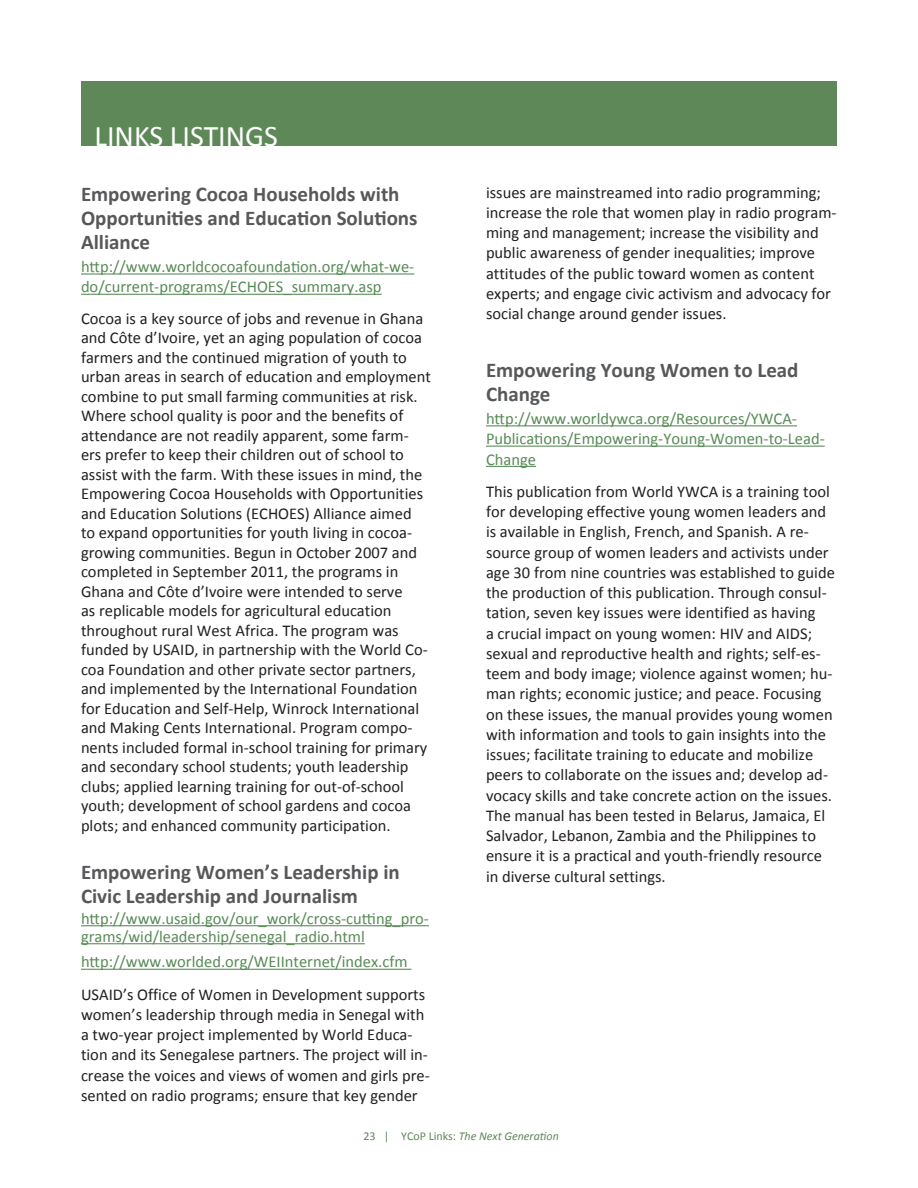
<style>
.page{position:relative;width:918px;height:1188px;background:#fff}
.page>*{position:absolute;margin:0;border:0;box-sizing:border-box;transform-origin:0 0}
.t1{font:30px "Calibri";color:#fff}
.t2{font:700 21px/24px "Calibri";color:#57585a}
.Body_Copy_2_copy{font:16.5px/20.2px "Calibri";color:#231f20}
.t3{font:16.5px/20.2px "Calibri";color:#588b57}
.t4{font:italic 12px "Calibri";color:#5f8858}
.s1{font-style:normal;color:#5b8a58}
.s2{font-style:normal}
</style>
<div class="page">
<div style="left:81px;top:81px;width:756px;height:65px;background:#5f8858"></div>
<hr style="left:81px;top:273px;width:333px;height:2px;background:#588b57">
<hr style="left:81px;top:294px;width:301px;height:1px;background:#588b57">
<hr style="left:81px;top:925px;width:348px;height:1px;background:#588b57">
<hr style="left:81px;top:943px;width:284px;height:1px;background:#588b57">
<hr style="left:81px;top:969px;width:330px;height:1px;background:#588b57">
<hr style="left:486px;top:425px;width:311px;height:1px;background:#588b57">
<hr style="left:486px;top:446px;width:339px;height:1px;background:#588b57">
<hr style="left:486px;top:466px;width:50px;height:1px;background:#588b57">
<h1 class="t1" style="left:94px;top:117px;width:185px">LINKS LISTINGS</h1>
<p class="t2" style="left:81px;top:182px;width:338px">Empowering Cocoa Households with<br>Opportunities and Education Solutions<br>Alliance</p>
<p class="t3" style="left:81px;top:257px;width:335px">http://www.worldcocoafoundation.org/what-we&shy;do/current-programs/ECHOES_summary.asp</p>
<p class="Body_Copy_2_copy" style="left:81px;top:309px;width:352px;line-height:19.5px">Cocoa is a key source of jobs and revenue in Ghana and Côte d’Ivoire, yet an aging population of cocoa farmers and the continued migration of youth to urban areas in search of education and employment combine to put small farming communities at risk.<br>Where school quality is poor and the benefits of attendance are not readily apparent, some farm&shy;ers prefer to keep their children out of school to assist with the farm. With these issues in mind, the Empowering Cocoa Households with Opportunities and Education Solutions (ECHOES) Alliance aimed<br>to expand opportunities for youth living in cocoa&shy;growing communities. Begun in October 2007 and completed in September 2011, the programs in Ghana and Côte d’Ivoire were intended to serve<br>as replicable models for agricultural education throughout rural West Africa. The program was funded by USAID, in partnership with the World Co&shy;coa Foundation and other private sector partners, and implemented by the International Foundation for Education and Self-Help, Winrock International and Making Cents International. Program compo&shy;nents included formal in-school training for primary and secondary school students; youth leadership clubs; applied learning training for out-of-school youth; development of school gardens and cocoa plots; and enhanced community participation.</p>
<p class="t2" style="left:81px;top:860px;width:320px">Empowering Women’s Leadership in<br>Civic Leadership and Journalism</p>
<p class="t3" style="left:81px;top:909px;width:349px;line-height:18px">http://www.usaid.gov/our_work/cross-cutting_pro&shy;grams/wid/leadership/senegal_radio.html</p>
<p class="t3" style="left:81px;top:952px;width:328px">http://www.worlded.org/WEIInternet/index.cfm</p>
<p class="Body_Copy_2_copy" style="left:81px;top:984px;width:350px">USAID’s Office of Women in Development supports women’s leadership through media in Senegal with a two-year project implemented by World Educa&shy;tion and its Senegalese partners. The project will in&shy;crease the voices and views of women and girls pre&shy;sented on radio programs; ensure that key gender</p>
<p class="Body_Copy_2_copy" style="left:486px;top:182px;width:352px">issues are mainstreamed into radio programming; increase the role that women play in radio program&shy;ming and management; increase the visibility and public awareness of gender inequalities; improve attitudes of the public toward women as content experts; and engage civic activism and advocacy for social change around gender issues.</p>
<p class="t2" style="left:486px;top:358px;width:314px">Empowering Young Women to Lead<br>Change</p>
<p class="t3" style="left:486px;top:408px;width:340px">http://www.worldywca.org/Resources/YWCA-<br>Publications/Empowering-Young-Women-to-Lead-<br>Change</p>
<p class="Body_Copy_2_copy" style="left:486px;top:481px;width:350px">This publication from World YWCA is a training tool for developing effective young women leaders and is available in English, French, and Spanish. A re&shy;source group of women leaders and activists under age 30 from nine countries was established to guide the production of this publication. Through consul&shy;tation, seven key issues were identified as having<br>a crucial impact on young women: HIV and AIDS; sexual and reproductive health and rights; self-es&shy;teem and body image; violence against women; hu&shy;man rights; economic justice; and peace. Focusing on these issues, the manual provides young women with information and tools to gain insights into the issues; facilitate training to educate and mobilize peers to collaborate on the issues and; develop ad&shy;vocacy skills and take concrete action on the issues.<br>The manual has been tested in Belarus, Jamaica, El Salvador, Lebanon, Zambia and the Philippines to ensure it is a practical and youth-friendly resource in diverse cultural settings.</p>
<p class="t4" style="left:363px;top:1127px;width:197px"><span class="s1">23 |</span> <span class="s2">YCoP Links:</span> The Next Generation</p>
</div>
